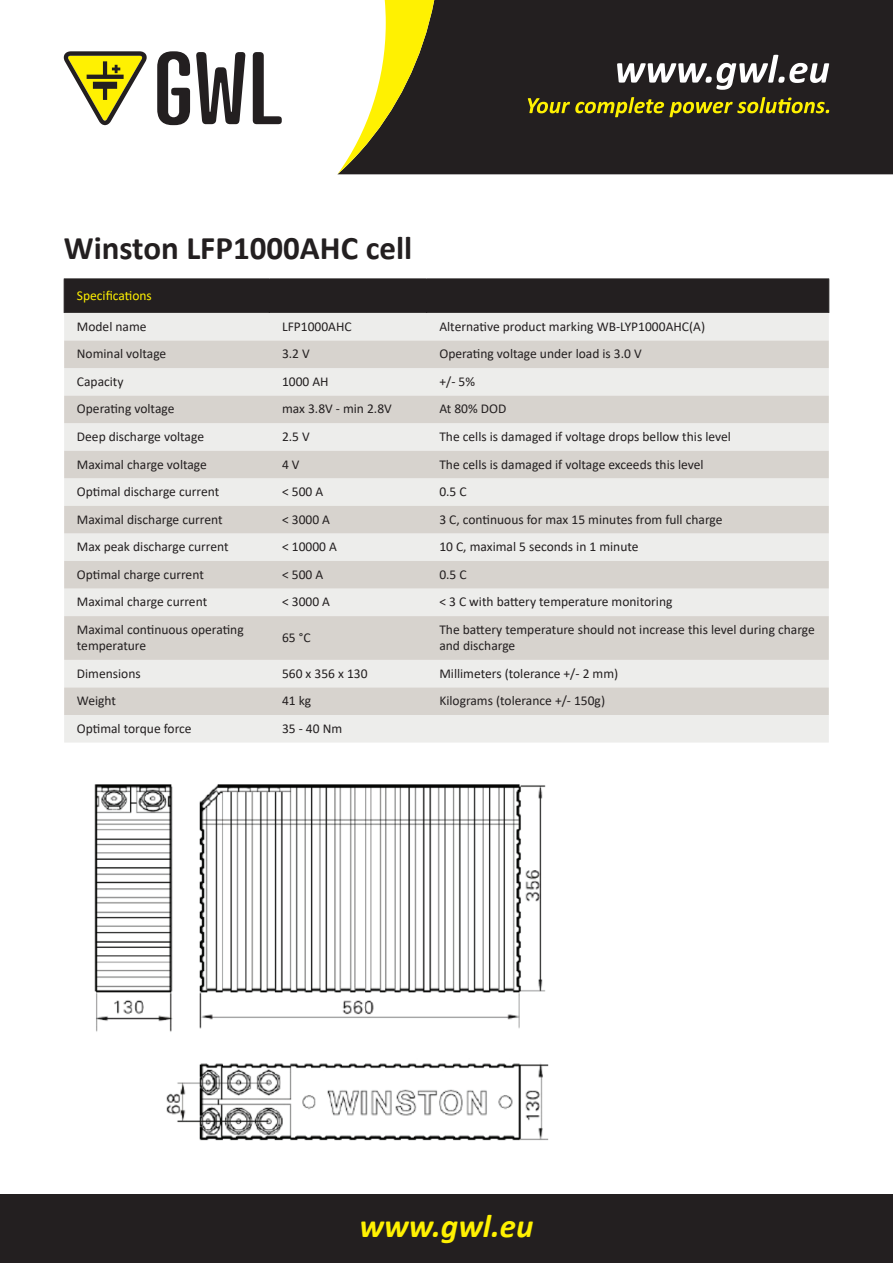
<style>
.page{position:relative;width:893px;height:1263px;background:#fff}
.page>*{position:absolute;margin:0;border:0;box-sizing:border-box;transform-origin:0 0}
._2_-_nadpis{font:700 33px "Calibri";color:#231f20}
.t1{font:italic 700 33px "Calibri";color:#fff101}
.tab_2{font:13.5px/16.2px "Calibri";color:#231f20}
.tab_1{font:13.5px "Calibri";color:#fff101}
</style>
<div class="page">
<div style="left:0;top:1195px;width:893px;height:68px;background:#231f20"></div>
<div style="left:434px;top:0;width:459px;height:174px;background:#231f20"></div>
<svg style="left:337px;top:0;width:97px;height:174px"></svg>
<svg style="left:157px;top:51px;width:33px;height:74px"></svg>
<svg style="left:196px;top:52px;width:50px;height:72px"></svg>
<svg style="left:253px;top:52px;width:29px;height:72px"></svg>
<svg style="left:63px;top:51px;width:84px;height:74px"></svg>
<svg style="left:528px;top:97px;width:301px;height:20px;background:#635c16"></svg>
<svg style="left:617px;top:55px;width:212px;height:35px"></svg>
<div style="left:65px;top:280px;width:763px;height:33px;background:#231f20"></div>
<div style="left:64px;top:313px;width:765px;height:429px;background:#ededeb"></div>
<svg style="left:64px;top:340px;width:765px;height:375px;background:#e0deda"></svg>
<hr style="left:64px;top:279px;width:205px;height:1px;background:#231f20">
<hr style="left:64px;top:279px;width:1px;height:34px;background:#231f20">
<hr style="left:269px;top:279px;width:158px;height:1px;background:#231f20">
<hr style="left:269px;top:279px;width:1px;height:34px;background:#231f20">
<hr style="left:427px;top:279px;width:402px;height:1px;background:#231f20">
<hr style="left:426px;top:279px;width:1px;height:34px;background:#231f20">
<hr style="left:828px;top:279px;width:1px;height:34px;background:#231f20">
<img style="left:94px;top:784px;width:455px;height:357px">
<p class="_2_-_nadpis" style="left:64px;top:224px;width:350px">Winston LFP1000AHC cell</p>
<p class="tab_1" style="left:77px;top:286px;width:76px">Specifications</p>
<p class="tab_2" style="left:77px;top:318px;width:71px">Model name</p>
<p class="tab_2" style="left:282px;top:318px;width:71px">LFP1000AHC</p>
<p class="tab_2" style="left:439px;top:318px;width:267px">Alternative product marking WB-LYP1000AHC(A)</p>
<p class="tab_2" style="left:77px;top:345px;width:91px">Nominal voltage</p>
<p class="tab_2" style="left:282px;top:345px;width:29px">3.2 V</p>
<p class="tab_2" style="left:439px;top:345px;width:204px">Operating voltage under load is 3.0 V</p>
<p class="tab_2" style="left:77px;top:373px;width:48px">Capacity</p>
<p class="tab_2" style="left:282px;top:373px;width:48px">1000 AH</p>
<p class="tab_2" style="left:439px;top:373px;width:37px">+/- 5%</p>
<p class="tab_2" style="left:77px;top:400px;width:99px">Operating voltage</p>
<p class="tab_2" style="left:282px;top:400px;width:111px">max 3.8V - min 2.8V</p>
<p class="tab_2" style="left:439px;top:400px;width:68px">At 80% DOD</p>
<p class="tab_2" style="left:77px;top:428px;width:129px">Deep discharge voltage</p>
<p class="tab_2" style="left:282px;top:428px;width:29px">2.5 V</p>
<p class="tab_2" style="left:439px;top:428px;width:293px">The cells is damaged if voltage drops bellow this level</p>
<p class="tab_2" style="left:77px;top:456px;width:132px">Maximal charge voltage</p>
<p class="tab_2" style="left:282px;top:456px;width:19px">4 V</p>
<p class="tab_2" style="left:439px;top:456px;width:266px">The cells is damaged if voltage exceeds this level</p>
<p class="tab_2" style="left:77px;top:483px;width:144px">Optimal discharge current</p>
<p class="tab_2" style="left:282px;top:483px;width:43px">&lt; 500 A</p>
<p class="tab_2" style="left:439px;top:483px;width:29px">0.5 C</p>
<p class="tab_2" style="left:77px;top:511px;width:147px">Maximal discharge current</p>
<p class="tab_2" style="left:282px;top:511px;width:50px">&lt; 3000 A</p>
<p class="tab_2" style="left:439px;top:511px;width:285px">3 C, continuous for max 15 minutes from full charge</p>
<p class="tab_2" style="left:77px;top:538px;width:153px">Max peak discharge current</p>
<p class="tab_2" style="left:282px;top:538px;width:56px">&lt; 10000 A</p>
<p class="tab_2" style="left:439px;top:538px;width:201px">10 C, maximal 5 seconds in 1 minute</p>
<p class="tab_2" style="left:77px;top:566px;width:128px">Optimal charge current</p>
<p class="tab_2" style="left:282px;top:566px;width:43px">&lt; 500 A</p>
<p class="tab_2" style="left:439px;top:566px;width:29px">0.5 C</p>
<p class="tab_2" style="left:77px;top:593px;width:132px">Maximal charge current</p>
<p class="tab_2" style="left:282px;top:593px;width:50px">&lt; 3000 A</p>
<p class="tab_2" style="left:439px;top:593px;width:235px">&lt; 3 C with battery temperature monitoring</p>
<p class="tab_2" style="left:77px;top:621px;width:168px">Maximal continuous operating temperature</p>
<p class="tab_2" style="left:282px;top:629px;width:30px">65 °C</p>
<p class="tab_2" style="left:439px;top:621px;width:377px">The battery temperature should not increase this level during charge and discharge</p>
<p class="tab_2" style="left:77px;top:665px;width:65px">Dimensions</p>
<p class="tab_2" style="left:282px;top:665px;width:87px">560 x 356 x 130</p>
<p class="tab_2" style="left:439px;top:665px;width:180px">Millimeters (tolerance +/- 2 mm)</p>
<p class="tab_2" style="left:77px;top:692px;width:41px">Weight</p>
<p class="tab_2" style="left:282px;top:692px;width:31px">41 kg</p>
<p class="tab_2" style="left:439px;top:692px;width:167px">Kilograms (tolerance +/- 150g)</p>
<p class="tab_2" style="left:77px;top:720px;width:116px">Optimal torque force</p>
<p class="tab_2" style="left:282px;top:720px;width:62px">35 - 40 Nm</p>
<h1 class="t1" style="left:359px;top:1203px;width:175px">www.gwl.eu</h1>
</div>
